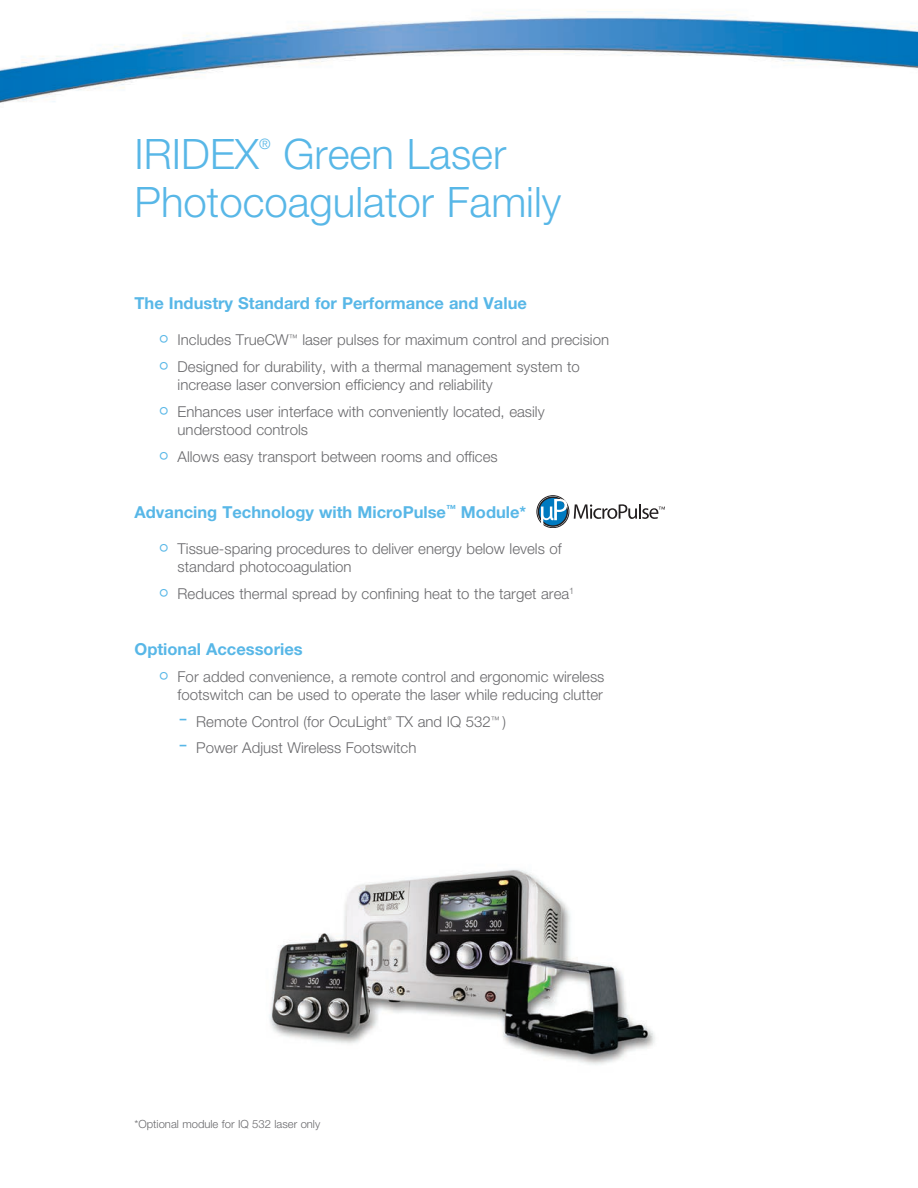
<style>
.page{position:relative;width:918px;height:1188px;background:#fff}
.page>*{position:absolute;margin:0;border:0;box-sizing:border-box;transform-origin:0 0}
.t1{font:300 42px/48px "Helvetica Neue";color:#58b7e7}
.t2{font:700 16.5px "Helvetica Neue";color:#58b7e7}
.t3{font:300 15px/27px "Helvetica Neue";color:#69696c}
.t4{font:300 14.4px "Helvetica Neue";color:#58b7e7}
.t5{font:300 11.25px "Helvetica Neue";color:#69696c}
.t6{font:300 5.4px "Helvetica Neue";color:#69696c}
.s1{font-size:27px;color:#58b7e7}
</style>
<div class="page">
<img style="left:0;top:11px;width:918px;height:92px">
<svg style="left:574px;top:504px;width:91px;height:15px"></svg>
<svg style="left:537px;top:496px;width:32px;height:32px"></svg>
<div style="left:537px;top:495px;width:32px;height:33px;border:1px solid #231f20;border-radius:50%"></div>
<svg style="left:538px;top:497px;width:29px;height:29px"></svg>
<div style="left:538px;top:496px;width:30px;height:31px;border:1px solid #231f20;border-radius:50%"></div>
<svg style="left:541px;top:499px;width:26px;height:26px"></svg>
<img style="left:269px;top:869px;width:386px;height:196px">
<h1 class="t1" style="left:135px;top:130px;width:428px;text-indent:149px">Green Laser<br>Photocoagulator Family</h1>
<h1 class="t1" style="left:135px;top:130px;width:126px">IRIDEX</h1>
<p class="t4" style="left:259px;top:136px;width:13px">®</p>
<p class="t2" style="left:135px;top:293px;width:394px">The Industry Standard for Performance and Value</p>
<p class="t3" style="left:159px;top:326px;width:452px"><span class="s1">°</span> Includes TrueCW<sup>™</sup> laser pulses for maximum control and precision <span class="s1">°</span> Designed for durability, with a thermal management system to</p>
<p class="t3" style="left:159px;top:371px;width:388px;text-indent:19px">increase laser conversion efficiency and reliability<br><span class="s1">°</span> Enhances user interface with conveniently located, easily</p>
<p class="t3" style="left:159px;top:416px;width:341px;text-indent:19px">understood controls<br><span class="s1">°</span> Allows easy transport between rooms and offices</p>
<p class="t2" style="left:135px;top:502px;width:393px">Advancing Technology with MicroPulse<sup>™</sup> Module*</p>
<p class="t3" style="left:178px;top:539px;width:386px;line-height:18px;text-indent:-19px"><span class="s1">°</span> Tissue-sparing procedures to deliver energy below levels of standard photocoagulation</p>
<p class="t3" style="left:159px;top:580px;width:417px"><span class="s1">°</span> Reduces thermal spread by confining heat to the target area<sup>1</sup></p>
<p class="t2" style="left:135px;top:638px;width:170px">Optional Accessories</p>
<p class="t3" style="left:159px;top:667px;width:447px;line-height:18px;text-align:right"><span class="s1">°</span> For added convenience, a remote control and ergonomic wireless footswitch can be used to operate the laser while reducing clutter</p>
<p class="t3" style="left:178px;top:707px;width:211px"><span class="s1">-</span> Remote Control (for OcuLight</p>
<p class="t6" style="left:387px;top:714px;width:6px">®</p>
<p class="t3" style="left:396px;top:707px;width:111px">TX and IQ 532<sup>™</sup> )</p>
<p class="t3" style="left:178px;top:734px;width:240px"><span class="s1">-</span> Power Adjust Wireless Footswitch</p>
<p class="t5" style="left:135px;top:1117px;width:187px">*Optional module for IQ 532 laser only</p>
</div>
